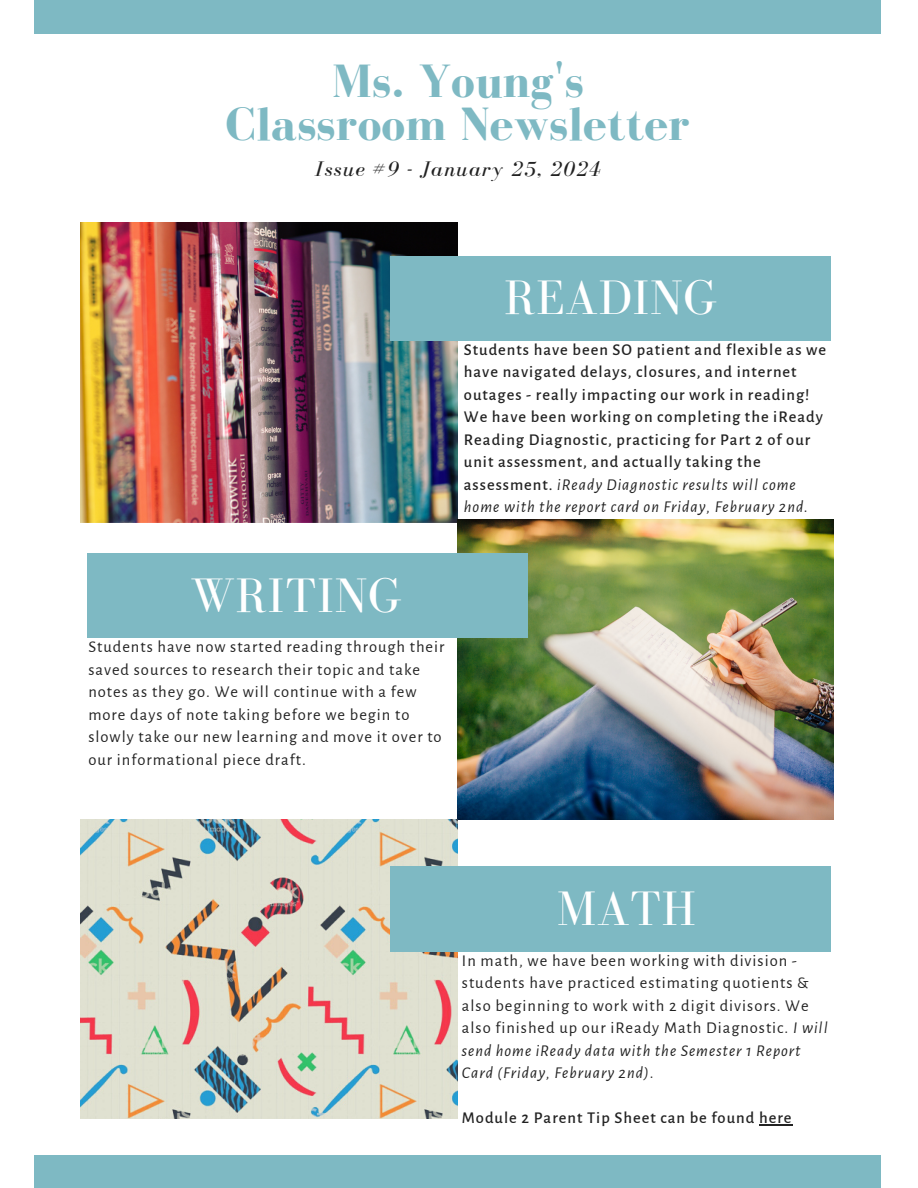
<style>
.page{position:relative;width:918px;height:1188px;background:#fff}
.page>*{position:absolute;margin:0;border:0;box-sizing:border-box;transform-origin:0 0}
.t1{font:49.8px "Bodoni FLF";letter-spacing:.01em;color:#fff}
.t2{font:700 48px/43.3px "Bodoni FLF";letter-spacing:.01em;color:#7eb9c3;text-align:center}
.t3{font:italic 21.75px "Bodoni FLF";letter-spacing:.06em;color:#222}
.t4{font:16.5px/22.5px "Alegreya Sans";letter-spacing:.06em;color:#222}
.t5{font:500 16.5px/22.5px "Alegreya Sans";letter-spacing:.06em;color:#222}
.s1{font-weight:400;font-style:italic}
.s2{font-style:italic}
</style>
<div class="page">
<div style="left:35px;top:1156px;width:846px;height:32px;background:#7eb9c3"></div>
<div style="left:35px;top:0;width:846px;height:34px;background:#7eb9c3"></div>
<img style="left:80px;top:223px;width:377px;height:299px">
<img style="left:457px;top:520px;width:377px;height:299px">
<img style="left:80px;top:819px;width:377px;height:299px">
<div style="left:390px;top:256px;width:440px;height:84px;background:#7eb9c3"></div>
<div style="left:88px;top:554px;width:440px;height:84px;background:#7eb9c3"></div>
<div style="left:390px;top:867px;width:440px;height:84px;background:#7eb9c3"></div>
<hr style="left:759px;top:1124px;width:34px;height:1px;background:#222">
<p class="t2" style="left:226px;top:59px;width:466px">Ms. Young's<br>Classroom Newsletter</p>
<h2 class="t3" style="left:315px;top:157px;width:288px">Issue #9 - January 25, 2024</h2>
<h3 class="t1" style="left:504px;top:270px;width:214px">READING</h3>
<p class="t5" style="left:464px;top:339px;width:364px">Students have been SO patient and flexible as we have navigated delays, closures, and internet outages - really impacting our work in reading!<br>We have been working on completing the iReady Reading Diagnostic, practicing for Part 2 of our unit assessment, and actually taking the assessment. <span class="s1">iReady Diagnostic results will come home with the report card on Friday, February 2nd.</span></p>
<p class="t1" style="left:190px;top:568px;width:213px">WRITING</p>
<p class="t4" style="left:88px;top:636px;width:358px">Students have now started reading through their saved sources to research their topic and take notes as they go. We will continue with a few more days of note taking before we begin to slowly take our new learning and move it over to our informational piece draft.</p>
<h1 class="t1" style="left:557px;top:882px;width:141px">MATH</h1>
<h1 class="t4" style="left:462px;top:949px;width:367px">In math, we have been working with division - students have practiced estimating quotients &amp; also beginning to work with 2 digit divisors. We also finished up our iReady Math Diagnostic. <span class="s2">I will send home iReady data with the Semester 1 Report Card (Friday, February 2nd).</span></h1>
<p class="t5" style="left:462px;top:1107px;width:331px">Module 2 Parent Tip Sheet can be found here</p>
</div>
